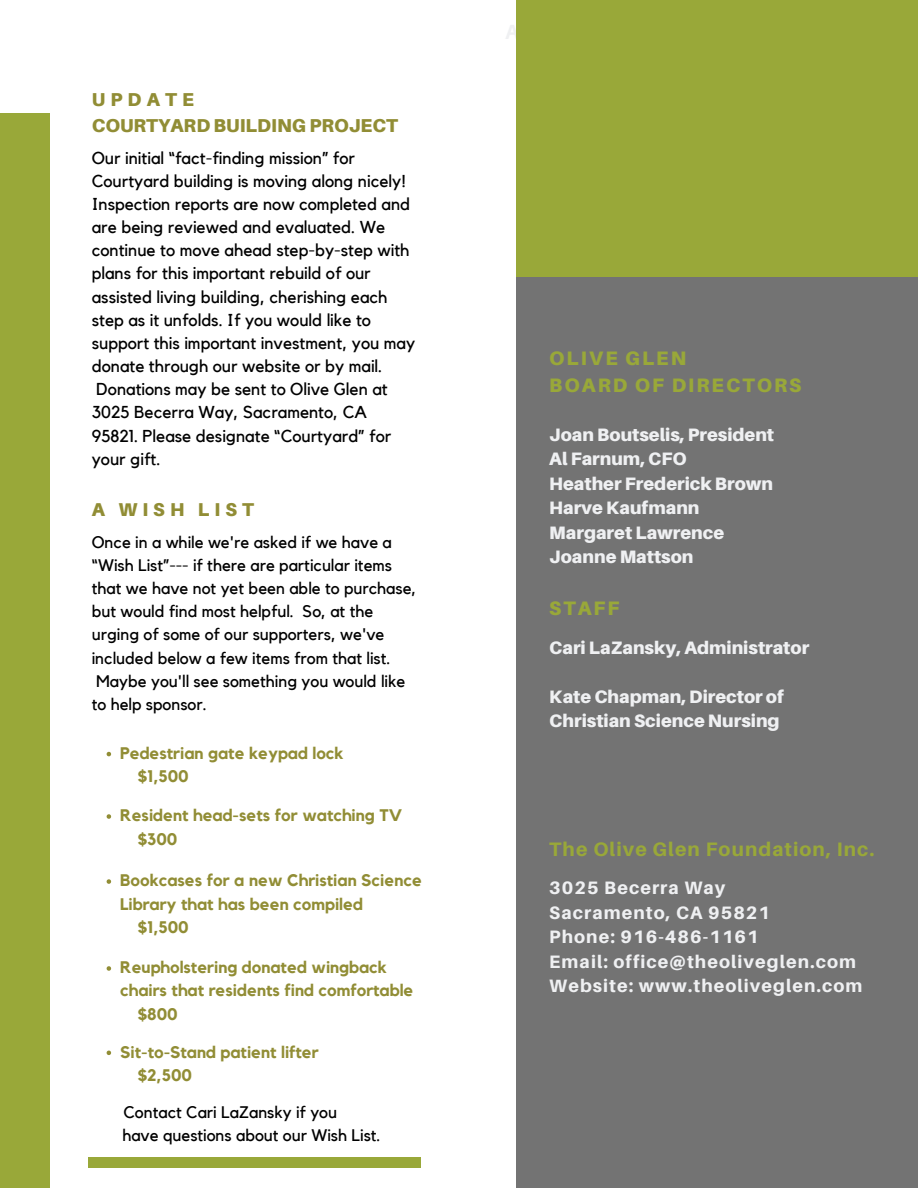
<style>
.page{position:relative;width:918px;height:1188px;background:#fff}
.page>*{position:absolute;margin:0;border:0;box-sizing:border-box;transform-origin:0 0}
.t1{font:900 19.5px/27.2px "Aileron";letter-spacing:.1em;color:#99a839}
.t2{font:800 19.5px "Aileron";letter-spacing:.055em;color:#99a839}
.t3{font:900 18.6px/25.8px "Aileron";color:#918d35}
.t4{font:900 18.6px "Aileron";letter-spacing:.275em;color:#918d35}
.t5{font:900 18px/24.5px "Aileron";color:#eff0f2}
.t6{font:800 18px/24.5px "Aileron";letter-spacing:.06em;color:#eff0f2}
.t7{font:17.25px/23.1px "Kollektif";color:#000}
.t8{font:16.65px/23.2px "Kollektif";color:#000}
.t9{font:700 16.65px/23.2px "Kollektif";color:#918d35}
</style>
<div class="page">
<div style="left:516px;top:0;width:402px;height:1188px;background:#737373"></div>
<svg style="left:107px;top:752px;width:4px;height:4px"></svg>
<svg style="left:107px;top:814px;width:4px;height:5px"></svg>
<svg style="left:107px;top:879px;width:4px;height:5px"></svg>
<svg style="left:107px;top:966px;width:4px;height:5px"></svg>
<svg style="left:107px;top:1051px;width:4px;height:4px"></svg>
<div style="left:516px;top:0;width:402px;height:277px;background:#99a839"></div>
<div style="left:0;top:113px;width:50px;height:1075px;background:#99a839"></div>
<div style="left:88px;top:1157px;width:333px;height:10px;background:#99a839"></div>
<p class="t3" style="left:92px;top:86px;width:308px">UPDATE<br>COURTYARD BUILDING PROJECT</p>
<p class="t7" style="left:92px;top:147px;width:325px">Our initial “fact-finding mission” for Courtyard building is moving along nicely!<br>Inspection reports are now completed and are being reviewed and evaluated. We continue to move ahead step-by-step with plans for this important rebuild of our assisted living building, cherishing each step as it unfolds. If you would like to support this important investment, you may donate through our website or by mail.<br>Donations may be sent to Olive Glen at 3025 Becerra Way, Sacramento, CA 95821. Please designate “Courtyard” for your gift.</p>
<p class="t4" style="left:92px;top:498px;width:164px">A WISH LIST</p>
<p class="t8" style="left:92px;top:531px;width:326px">Once in a while we're asked if we have a “Wish List”--- if there are particular items that we have not yet been able to purchase, but would find most helpful. So, at the urging of some of our supporters, we've included below a few items from that list.<br>Maybe you'll see something you would like to help sponsor.</p>
<p class="t9" style="left:120px;top:742px;width:225px">Pedestrian gate keypad lock</p>
<p class="t9" style="left:138px;top:765px;width:52px">$1,500</p>
<p class="t9" style="left:120px;top:805px;width:283px">Resident head-sets for watching TV</p>
<p class="t9" style="left:138px;top:828px;width:41px">$300</p>
<p class="t9" style="left:120px;top:870px;width:303px">Bookcases for a new Christian Science<br>Library that has been compiled</p>
<p class="t9" style="left:138px;top:916px;width:52px">$1,500</p>
<p class="t9" style="left:120px;top:957px;width:295px">Reupholstering donated wingback chairs that residents find comfortable</p>
<p class="t9" style="left:138px;top:1003px;width:41px">$800</p>
<p class="t9" style="left:120px;top:1041px;width:200px">Sit-to-Stand patient lifter</p>
<p class="t9" style="left:138px;top:1064px;width:56px">$2,500</p>
<p class="t8" style="left:122px;top:1101px;width:260px">Contact Cari LaZansky if you<br>have questions about our Wish List.</p>
<p class="t1" style="left:549px;top:344px;width:254px">OLIVE GLEN<br>BOARD OF DIRECTORS</p>
<p class="t5" style="left:549px;top:422px;width:226px">Joan Boutselis, President<br>Al Farnum, CFO<br>Heather Frederick Brown<br>Harve Kaufmann<br>Margaret Lawrence<br>Joanne Mattson</p>
<p class="t1" style="left:549px;top:594px;width:72px">STAFF</p>
<p class="t5" style="left:549px;top:635px;width:261px">Cari LaZansky, Administrator</p>
<p class="t5" style="left:549px;top:684px;width:236px">Kate Chapman, Director of<br>Christian Science Nursing</p>
<p class="t2" style="left:549px;top:837px;width:327px">The Olive Glen Foundation, Inc.</p>
<p class="t6" style="left:549px;top:875px;width:315px">3025 Becerra Way<br>Sacramento, CA 95821<br>Phone: 916-486-1161<br>Email: office@theoliveglen.com<br>Website: www.theoliveglen.com</p>
</div>
